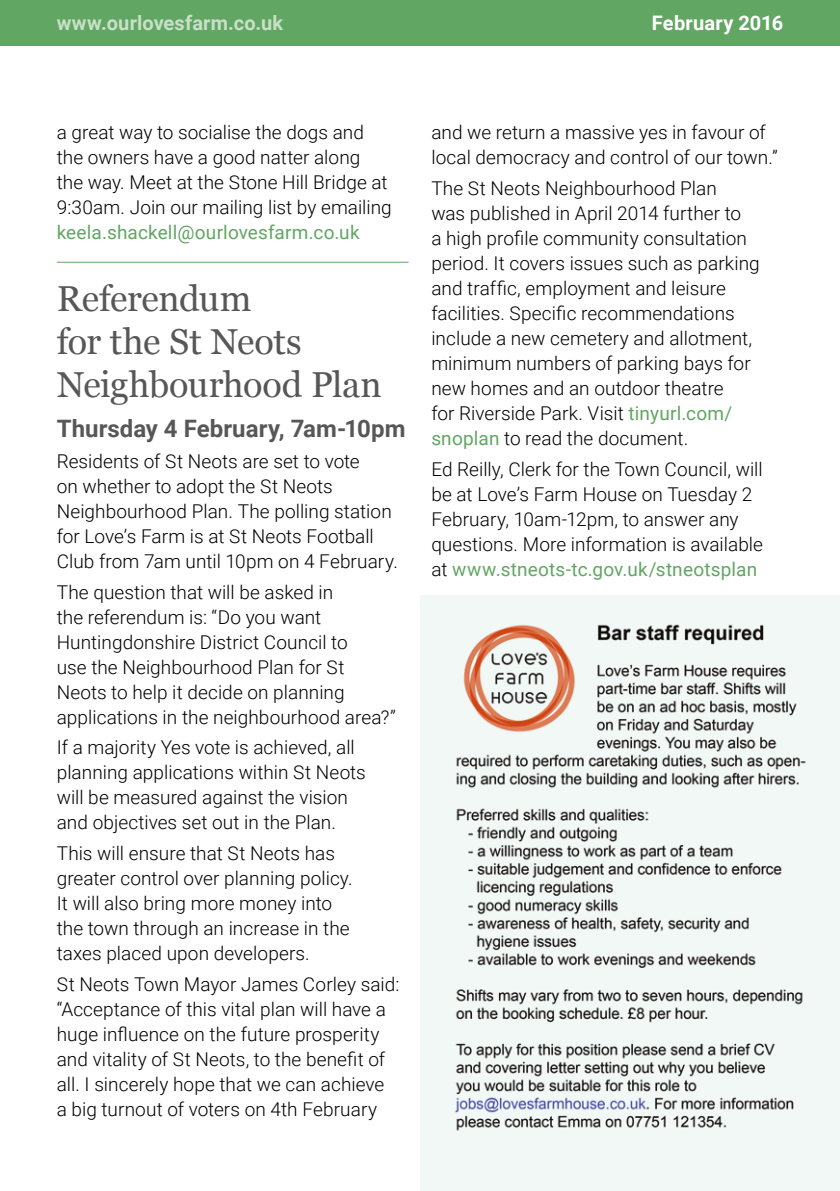
<style>
.page{position:relative;width:840px;height:1191px;background:#fff}
.page>*{position:absolute;margin:0;border:0;box-sizing:border-box;transform-origin:0 0}
.t1{font:36px/43.2px "Georgia";letter-spacing:-.015em;color:#575757}
.t2{font:700 24px "Roboto";color:#575757}
.t3{font:700 20px "Roboto";letter-spacing:.01em;color:#c8e0c8}
.t4{font:700 20px "Roboto";letter-spacing:.01em;color:#fff}
.t5{font:300 19px/25px "Roboto";letter-spacing:.005em;color:#000}
.t6{font:19px "Roboto";letter-spacing:.01em;color:#61a663}
.s1{font-weight:400;color:#61a663}
</style>
<div class="page">
<div style="left:0;top:0;width:839px;height:45px;background:#61a663"></div>
<hr style="left:57px;top:262px;width:351px;height:1px;background:#61a663">
<img style="left:420px;top:595px;width:419px;height:596px">
<p class="t3" style="left:57px;top:9px;width:228px">www.ourlovesfarm.co.uk</p>
<p class="t4" style="left:651px;top:9px;width:133px">February 2016</p>
<p class="t5" style="left:57px;top:119px;width:336px">a great way to socialise the dogs and the owners have a good natter along<br>the way. Meet at the Stone Hill Bridge at 9:30am. Join our mailing list by emailing</p>
<p class="t6" style="left:57px;top:219px;width:304px">keela.shackell@ourlovesfarm.co.uk</p>
<h1 class="t1" style="left:57px;top:275px;width:326px">Referendum<br>for the St Neots<br>Neighbourhood Plan</h1>
<p class="t2" style="left:57px;top:412px;width:350px">Thursday 4 February, 7am-10pm</p>
<p class="t5" style="left:57px;top:448px;width:342px">Residents of St Neots are set to vote<br>on whether to adopt the St Neots Neighbourhood Plan. The polling station for Love’s Farm is at St Neots Football Club from 7am until 10pm on 4 February.</p>
<p class="t5" style="left:57px;top:578px;width:340px">The question that will be asked in<br>the referendum is: “Do you want Huntingdonshire District Council to<br>use the Neighbourhood Plan for St Neots to help it decide on planning applications in the neighbourhood area?”</p>
<p class="t5" style="left:57px;top:734px;width:310px">If a majority Yes vote is achieved, all planning applications within St Neots will be measured against the vision and objectives set out in the Plan.</p>
<p class="t5" style="left:57px;top:840px;width:297px">This will ensure that St Neots has greater control over planning policy.<br>It will also bring more money into the town through an increase in the taxes placed upon developers.</p>
<p class="t5" style="left:57px;top:971px;width:344px">St Neots Town Mayor James Corley said: “Acceptance of this vital plan will have a huge influence on the future prosperity and vitality of St Neots, to the benefit of all. I sincerely hope that we can achieve<br>a big turnout of voters on 4th February</p>
<p class="t5" style="left:431px;top:119px;width:348px">and we return a massive yes in favour of local democracy and control of our town.”</p>
<p class="t5" style="left:431px;top:175px;width:330px">The St Neots Neighbourhood Plan<br>was published in April 2014 further to<br>a high profile community consultation period. It covers issues such as parking and traffic, employment and leisure facilities. Specific recommendations include a new cemetery and allotment, minimum numbers of parking bays for new homes and an outdoor theatre<br>for Riverside Park. Visit <span class="s1">tinyurl.com/ snoplan</span> to read the document.</p>
<p class="t5" style="left:431px;top:455px;width:333px">Ed Reilly, Clerk for the Town Council, will be at Love’s Farm House on Tuesday 2<br>February, 10am-12pm, to answer any questions. More information is available at <span class="s1">www.stneots-tc.gov.uk/stneotsplan</span></p>
</div>
